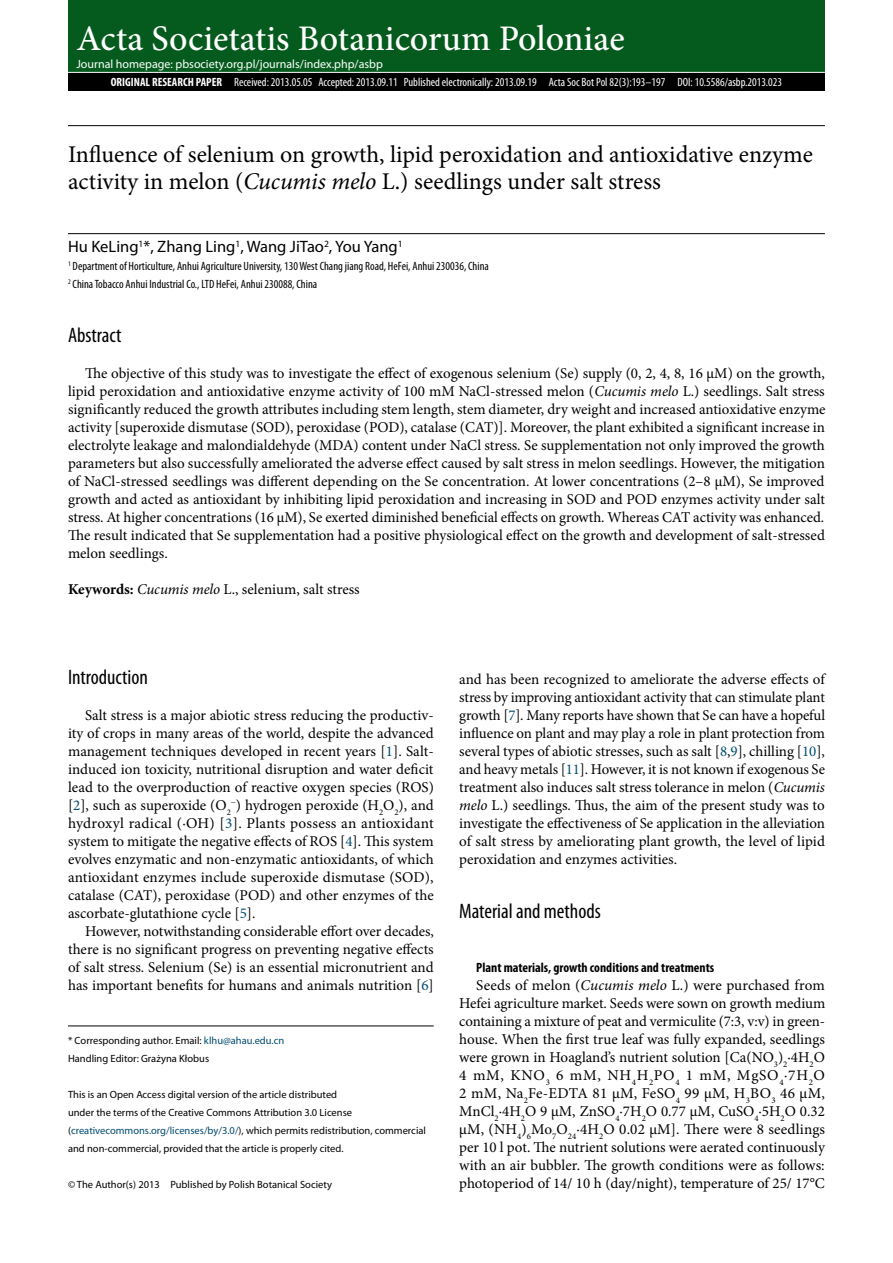
<style>
.page{position:relative;width:893px;height:1263px;background:#fff}
.page>*{position:absolute;margin:0;border:0;box-sizing:border-box;transform-origin:0 0}
.Journal_name{font:500 36px "Minion Pro";color:#fff}
.t1{font:24px/27px "Minion Pro";color:#000}
.Heading_1{font:condensed 21px "Myriad Pro";color:#000}
.Authors{font:16.5px "Myriad Pro";color:#000}
.Body_text{font:15px/18px "Minion Pro";color:#000;text-align:justify}
.Abstract{font:15px/18px "Minion Pro";color:#000;text-align:justify}
.Keywords{font:15px "Minion Pro";color:#000}
.Heading_2{font:700 condensed 13.5px "Myriad Pro";color:#000}
.Affiliations{font:condensed 12px "Myriad Pro";color:#000}
.Article_data_top{font:condensed 12px "Myriad Pro";color:#fff}
.Journal_homepage{font:12px "Myriad Pro";color:#fff}
.Article_data_bottom{font:10.5px/18px "Myriad Pro";color:#000}
.s1{font-weight:700}
.s2{font-style:italic}
.s3{color:#004b6f}
</style>
<div class="page">
<div style="left:68px;top:54px;width:757px;height:18px;background:#055b1d"></div>
<div style="left:68px;top:72px;width:757px;height:18px;background:#000"></div>
<hr style="left:68px;top:72px;width:757px;height:1px;background:#fff">
<hr style="left:68px;top:125px;width:757px;height:1px;background:#000">
<hr style="left:68px;top:233px;width:757px;height:1px;background:#000">
<hr style="left:68px;top:1026px;width:366px;height:1px;background:#000">
<div style="left:68px;top:0;width:757px;height:54px;background:#055b1d"></div>
<p class="Journal_name" style="left:77px;top:14px;width:550px">Acta Societatis Botanicorum Poloniae</p>
<p class="Journal_homepage" style="left:77px;top:56px;width:308px">Journal homepage: pbsociety.org.pl/journals/index.php/asbp</p>
<p class="Article_data_top" style="left:111px;top:74px;width:673px"><span class="s1">ORIGINAL RESEARCH PAPER</span> Received: 2013.05.05 Accepted: 2013.09.11 Published electronically: 2013.09.19 Acta Soc Bot Pol 82(3):193–197 DOI: 10.5586/asbp.2013.023</p>
<p class="t1" style="left:68px;top:141px;width:746px">Influence of selenium on growth, lipid peroxidation and antioxidative enzyme activity in melon (<span class="s2">Cucumis melo</span> L.) seedlings under salt stress</p>
<p class="Authors" style="left:68px;top:236px;width:336px">Hu KeLing<sup>1</sup>*, Zhang Ling<sup>1</sup>, Wang JiTao<sup>2</sup>, You Yang<sup>1</sup></p>
<p class="Affiliations" style="left:68px;top:259px;width:422px"><sup>1</sup> Department of Horticulture, Anhui Agriculture University, 130 West Chang jiang Road, HeFei, Anhui 230036, China</p>
<p class="Affiliations" style="left:68px;top:277px;width:251px"><sup>2</sup> China Tobacco Anhui Industrial Co., LTD HeFei, Anhui 230088, China</p>
<p class="Heading_1" style="left:68px;top:322px;width:55px">Abstract</p>
<p class="Abstract" style="left:68px;top:364px;width:759px;text-indent:17px">The objective of this study was to investigate the effect of exogenous selenium (Se) supply (0, 2, 4, 8, 16 μM) on the growth, lipid peroxidation and antioxidative enzyme activity of 100 mM NaCl-stressed melon (<span class="s2">Cucumis melo</span> L.) seedlings. Salt stress significantly reduced the growth attributes including stem length, stem diameter, dry weight and increased antioxidative enzyme activity [superoxide dismutase (SOD), peroxidase (POD), catalase (CAT)]. Moreover, the plant exhibited a significant increase in electrolyte leakage and malondialdehyde (MDA) content under NaCl stress. Se supplementation not only improved the growth parameters but also successfully ameliorated the adverse effect caused by salt stress in melon seedlings. However, the mitigation of NaCl-stressed seedlings was different depending on the Se concentration. At lower concentrations (2–8 μM), Se improved growth and acted as antioxidant by inhibiting lipid peroxidation and increasing in SOD and POD enzymes activity under salt stress. At higher concentrations (16 μM), Se exerted diminished beneficial effects on growth. Whereas CAT activity was enhanced.<br>The result indicated that Se supplementation had a positive physiological effect on the growth and development of salt-stressed melon seedlings.</p>
<p class="Keywords" style="left:68px;top:579px;width:293px"><span class="s1">Keywords:</span> <span class="s2">Cucumis melo</span> L., selenium, salt stress</p>
<p class="Heading_1" style="left:68px;top:664px;width:82px">Introduction</p>
<p class="Body_text" style="left:68px;top:706px;width:367px;text-indent:17px">Salt stress is a major abiotic stress reducing the productiv&shy;ity of crops in many areas of the world, despite the advanced management techniques developed in recent years [<span class="s3">1</span>]. Salt&shy;induced ion toxicity, nutritional disruption and water deficit lead to the overproduction of reactive oxygen species (ROS) [<span class="s3">2</span>], such as superoxide (O<sub>2</sub><sup>−</sup>) hydrogen peroxide (H<sub>2</sub>O<sub>2</sub>), and hydroxyl radical (·OH) [<span class="s3">3</span>]. Plants possess an antioxidant system to mitigate the negative effects of ROS [<span class="s3">4</span>]. This system evolves enzymatic and non-enzymatic antioxidants, of which antioxidant enzymes include superoxide dismutase (SOD), catalase (CAT), peroxidase (POD) and other enzymes of the ascorbate-glutathione cycle [<span class="s3">5</span>].</p>
<p class="Body_text" style="left:68px;top:922px;width:367px;text-indent:17px">However, notwithstanding considerable effort over decades, there is no significant progress on preventing negative effects of salt stress. Selenium (Se) is an essential micronutrient and has important benefits for humans and animals nutrition [<span class="s3">6</span>]</p>
<p class="Article_data_bottom" style="left:68px;top:1031px;width:218px">* Corresponding author. Email: <span class="s3">klhu@ahau.edu.cn<br></span>Handling Editor: Grażyna Kłobus</p>
<p class="Article_data_bottom" style="left:68px;top:1085px;width:359px">This is an Open Access digital version of the article distributed<br>under the terms of the Creative Commons Attribution 3.0 License (<span class="s3">creativecommons.org/licenses/by/3.0/</span>), which permits redistribution, commercial and non-commercial, provided that the article is properly cited.</p>
<p class="Article_data_bottom" style="left:68px;top:1175px;width:265px">© The Author(s) 2013 Published by Polish Botanical Society</p>
<p class="Body_text" style="left:459px;top:670px;width:367px">and has been recognized to ameliorate the adverse effects of stress by improving antioxidant activity that can stimulate plant growth [<span class="s3">7</span>]. Many reports have shown that Se can have a hopeful influence on plant and may play a role in plant protection from several types of abiotic stresses, such as salt [<span class="s3">8</span>,<span class="s3">9</span>], chilling [<span class="s3">10</span>], and heavy metals [<span class="s3">11</span>]. However, it is not known if exogenous Se treatment also induces salt stress tolerance in melon (<span class="s2">Cucumis melo</span> L.) seedlings. Thus, the aim of the present study was to investigate the effectiveness of Se application in the alleviation of salt stress by ameliorating plant growth, the level of lipid peroxidation and enzymes activities.</p>
<p class="Heading_1" style="left:459px;top:898px;width:143px">Material and methods</p>
<p class="Heading_2" style="left:476px;top:959px;width:239px">Plant materials, growth conditions and treatments</p>
<p class="Body_text" style="left:459px;top:976px;width:367px;text-indent:17px">Seeds of melon (<span class="s2">Cucumis melo</span> L.) were purchased from Hefei agriculture market. Seeds were sown on growth medium containing a mixture of peat and vermiculite (7:3, v:v) in green&shy;house. When the first true leaf was fully expanded, seedlings were grown in Hoagland’s nutrient solution [Ca(NO<sub>3</sub>)<sub>2</sub>·4H<sub>2</sub>O 4 mM, KNO<sub>3</sub> 6 mM, NH<sub>4</sub>H<sub>2</sub>PO<sub>4</sub> 1 mM, MgSO<sub>4</sub>·7H<sub>2</sub>O 2 mM, Na<sub>2</sub>Fe-EDTA 81 μM, FeSO<sub>4</sub> 99 μM, H<sub>3</sub>BO<sub>3</sub> 46 μM, MnCl<sub>2</sub>·4H<sub>2</sub>O 9 μM, ZnSO<sub>4</sub>·7H<sub>2</sub>O 0.77 μM, CuSO<sub>4</sub>·5H<sub>2</sub>O 0.32 μM, (NH<sub>4</sub>)<sub>6</sub>Mo<sub>7</sub>O<sub>24</sub>·4H<sub>2</sub>O 0.02 μM]. There were 8 seedlings per 10 l pot. The nutrient solutions were aerated continuously with an air bubbler. The growth conditions were as follows: photoperiod of 14/ 10 h (day/night), temperature of 25/ 17°C</p>
</div>
